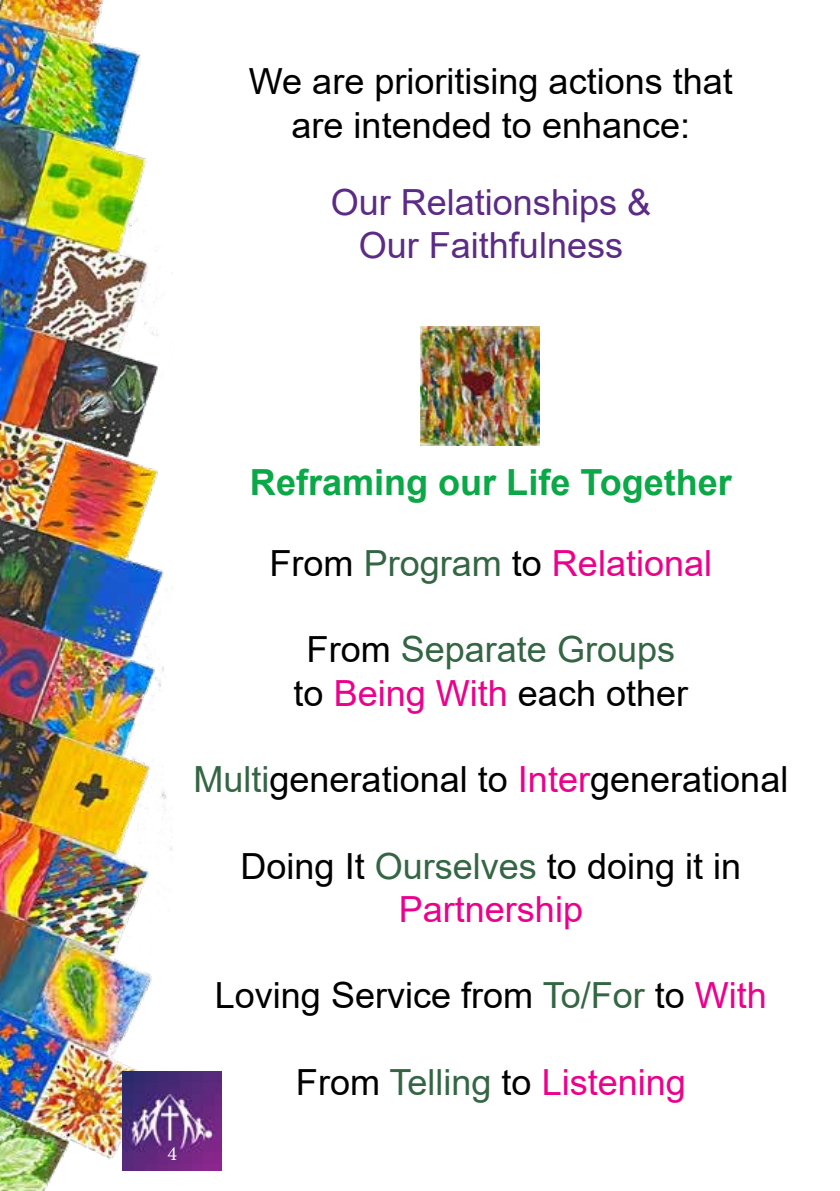
<style>
.page{position:relative;width:840px;height:1191px;background:#fff}
.page>*{position:absolute;margin:0;border:0;box-sizing:border-box;transform-origin:0 0}
.t1{font:36px/43.2px "Arial";color:#000;text-align:center}
.t2{font:36px "Arial";color:#ec008c}
.t3{font:36px/43.2px "Arial";color:#5c2b85;text-align:center}
.t4{font:700 36px "Arial";color:#0ba847}
.t5{font:20px "Minion Pro";color:#fff}
.s1{color:#000}
.s2{color:#346644}
.s3{color:#ec008c}
</style>
<div class="page">
<img style="left:0;top:0;width:172px;height:1191px">
<img style="left:420px;top:326px;width:119px;height:120px">
<img style="left:123px;top:1071px;width:98px;height:99px">
<p class="t1" style="left:249px;top:60px;width:485px">We are prioritising actions that are intended to enhance:</p>
<p class="t3" style="left:330px;top:180px;width:322px">Our Relationships &amp;<br>Our Faithfulness</p>
<p class="t4" style="left:250px;top:457px;width:483px">Reframing our Life Together</p>
<p class="t2" style="left:269px;top:538px;width:444px"><span class="s1">From</span> <span class="s2">Program</span> <span class="s1">to</span> Relational</p>
<p class="t1" style="left:293px;top:628px;width:396px">From <span class="s2">Separate Groups </span>to <span class="s3">Being With</span> each other</p>
<p class="t1" style="left:193px;top:757px;width:596px"><span class="s2">Multi</span>generational to <span class="s3">Inter</span>generational</p>
<p class="t1" style="left:240px;top:844px;width:502px">Doing It <span class="s2">Ourselves</span> to doing it in<br><span class="s3">Partnership</span></p>
<p class="t1" style="left:215px;top:973px;width:553px">Loving Service from <span class="s2">To/For</span> to <span class="s3">With</span></p>
<p class="t5" style="left:167px;top:1140px;width:11px">4</p>
<p class="t2" style="left:296px;top:1057px;width:391px"><span class="s1">From</span> <span class="s2">Telling</span> <span class="s1">to</span> Listening</p>
</div>
